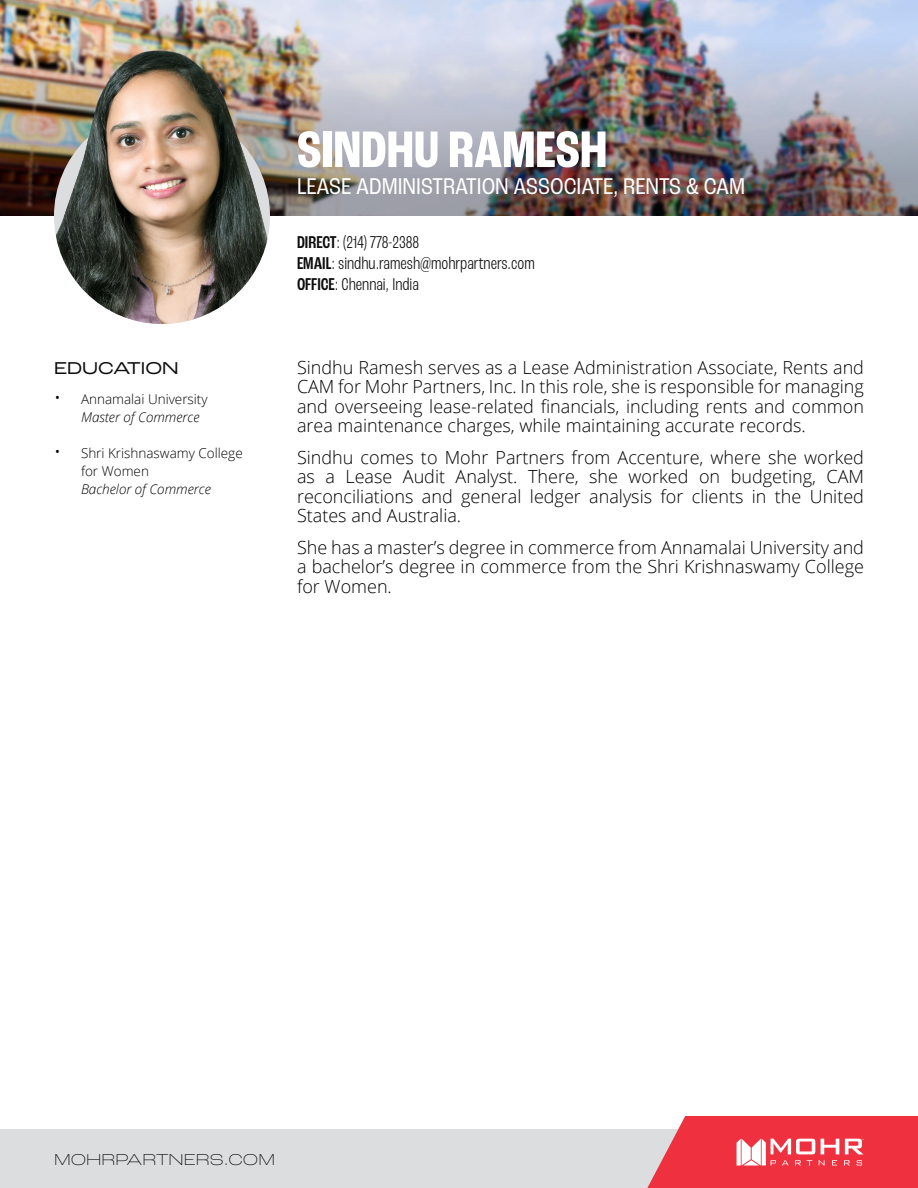
<style>
.page{position:relative;width:918px;height:1188px;background:#fff}
.page>*{position:absolute;margin:0;border:0;box-sizing:border-box;transform-origin:0 0}
.t1{font:700 condensed 54px "Roc Grotesk";color:#fff}
.t2{font:100 extra-condensed 24px "Roc Grotesk Variable";color:#fff}
.t3{font:300 18px/19.5px "Open Sans";color:#000;text-align:justify}
.t4{font:300 condensed 18px/21px "Roc Grotesk";color:#0d0d0d}
.t5{font:expanded 18px "Roc Grotesk";color:#0d0d0d}
.t6{font:200 expanded 16.5px "Roc Grotesk";color:#000}
.t7{font:300 13.5px/18px "Open Sans";color:#000}
.t8{font:italic 300 13.5px "Open Sans";color:#000}
.s1{font-size:18px}
.s2{font-style:italic}
.s3{font-weight:500}
</style>
<div class="page">
<div style="left:0;top:1130px;width:918px;height:58px;background:#dcddde"></div>
<svg style="left:647px;top:1116px;width:271px;height:72px;background:#ee4b58"></svg>
<img style="left:0;top:0;width:918px;height:216px">
<img style="left:54px;top:108px;width:216px;height:216px;border-radius:108px">
<img style="left:54px;top:39px;width:216px;height:177px">
<p class="t5" style="left:54px;top:357px;width:126px">EDUCATION</p>
<p class="t7" style="left:81px;top:389px;width:128px;text-indent:-27px"><span class="s1">•</span> Annamalai University<br><span class="s2">Master of Commerce</span></p>
<p class="t7" style="left:81px;top:443px;width:163px;text-indent:-27px"><span class="s1">•</span> Shri Krishnaswamy College for Women</p>
<p class="t8" style="left:81px;top:479px;width:131px">Bachelor of Commerce</p>
<h1 class="t1" style="left:297px;top:117px;width:312px">SINDHU RAMESH</h1>
<h2 class="t2" style="left:297px;top:174px;width:450px">LEASE ADMINISTRATION ASSOCIATE, RENTS &amp; CAM</h2>
<p class="t4" style="left:297px;top:231px;width:239px"><span class="s3">DIRECT</span>: (214) 778-2388<br><span class="s3">EMAIL</span>: sindhu.ramesh@mohrpartners.com<br><span class="s3">OFFICE</span>: Chennai, India</p>
<p class="t3" style="left:297px;top:357px;width:569px">Sindhu Ramesh serves as a Lease Administration Associate, Rents and CAM for Mohr Partners, Inc. In this role, she is responsible for managing and overseeing lease-related financials, including rents and common area maintenance charges, while maintaining accurate records.</p>
<p class="t3" style="left:297px;top:447px;width:569px">Sindhu comes to Mohr Partners from Accenture, where she worked as a Lease Audit Analyst. There, she worked on budgeting, CAM reconciliations and general ledger analysis for clients in the United States and Australia.</p>
<p class="t3" style="left:297px;top:537px;width:569px">She has a master’s degree in commerce from Annamalai University and a bachelor’s degree in commerce from the Shri Krishnaswamy College for Women.</p>
<p class="t6" style="left:54px;top:1149px;width:223px">MOHRPARTNERS.COM</p>
</div>
